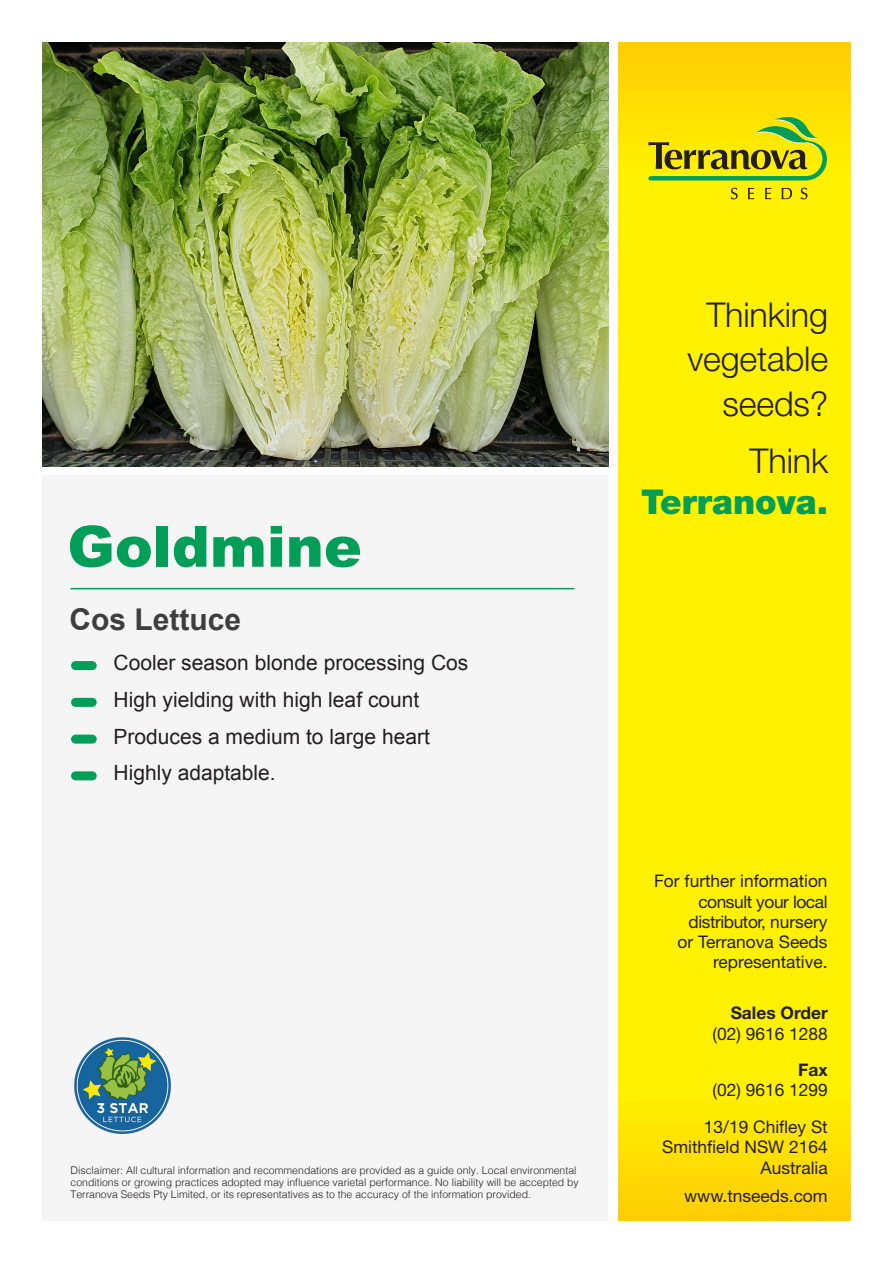
<style>
.page{position:relative;width:893px;height:1263px;background:#fff}
.page>*{position:absolute;margin:0;border:0;box-sizing:border-box;transform-origin:0 0}
.t1{font:900 57px "Arial";color:#009e57}
.t2{font:300 34.2px/44.5px "Helvetica Neue";letter-spacing:-.005em;color:#231f20;text-align:right}
.t3{font:900 34.2px/40.7px "Helvetica Neue";color:#009e57;text-align:right}
.t4{font:700 30px "Arial";color:#3e3e3f}
.t5{font:21px "Arial";color:#231f20}
.t6{font:17.4px/20.2px "Helvetica Neue";color:#231f20;text-align:right}
.t7{font:300 10.5px/12px "Helvetica";color:#231f20}
.s1{font-weight:300;color:#231f20}
.s2{font-weight:700}
</style>
<div class="page">
<div style="left:43px;top:475px;width:564px;height:745px;background:#f5f5f6"></div>
<svg style="left:618px;top:42px;width:232px;height:575px;background:#feec00"></svg>
<svg style="left:618px;top:617px;width:232px;height:603px;background:#ffed00"></svg>
<svg style="left:731px;top:188px;width:7px;height:11px"></svg>
<svg style="left:748px;top:188px;width:6px;height:11px"></svg>
<svg style="left:765px;top:188px;width:6px;height:11px"></svg>
<svg style="left:782px;top:188px;width:10px;height:11px"></svg>
<svg style="left:801px;top:188px;width:6px;height:11px"></svg>
<svg style="left:648px;top:117px;width:179px;height:63px;background:#c0c311"></svg>
<hr style="left:71px;top:588px;width:503px;height:1px;background:#009e57">
<img style="left:74px;top:1037px;width:97px;height:97px">
<div style="left:76px;top:661px;width:16px;height:9px;background:#009e57"></div>
<div style="left:76px;top:698px;width:16px;height:9px;background:#009e57"></div>
<div style="left:76px;top:735px;width:16px;height:9px;background:#009e57"></div>
<div style="left:76px;top:771px;width:16px;height:9px;background:#009e57"></div>
<img style="left:43px;top:43px;width:566px;height:424px">
<p class="t1" style="left:67px;top:505px;width:296px">Goldmine</p>
<p class="t4" style="left:69px;top:600px;width:173px">Cos Lettuce</p>
<p class="t5" style="left:114px;top:649px;width:356px">Cooler season blonde processing Cos</p>
<p class="t5" style="left:114px;top:686px;width:307px">High yielding with high leaf count</p>
<p class="t5" style="left:114px;top:722px;width:318px">Produces a medium to large heart</p>
<p class="t5" style="left:114px;top:759px;width:164px">Highly adaptable.</p>
<p class="t7" style="left:71px;top:1163px;width:510px">Disclaimer: All cultural information and recommendations are provided as a guide only. Local environmental conditions or growing practices adopted may influence varietal performance. No liability will be accepted by<br>Terranova Seeds Pty Limited, or its representatives as to the accuracy of the information provided.</p>
<p class="t2" style="left:687px;top:292px;width:142px">Thinking vegetable seeds?</p>
<p class="t3" style="left:641px;top:440px;width:188px"><span class="s1">Think<br></span>Terranova.</p>
<p class="t6" style="left:654px;top:871px;width:175px">For further information consult your local distributor, nursery<br>or Terranova Seeds representative.</p>
<p class="t6" style="left:713px;top:1003px;width:117px"><span class="s2">Sales Order </span>(02) 9616 1288</p>
<p class="t6" style="left:713px;top:1059px;width:117px"><span class="s2">Fax<br></span>(02) 9616 1299</p>
<p class="t6" style="left:662px;top:1116px;width:167px">13/19 Chifley St<br>Smithfield NSW 2164<br>Australia</p>
<p class="t6" style="left:684px;top:1186px;width:145px">www.tnseeds.com</p>
</div>
